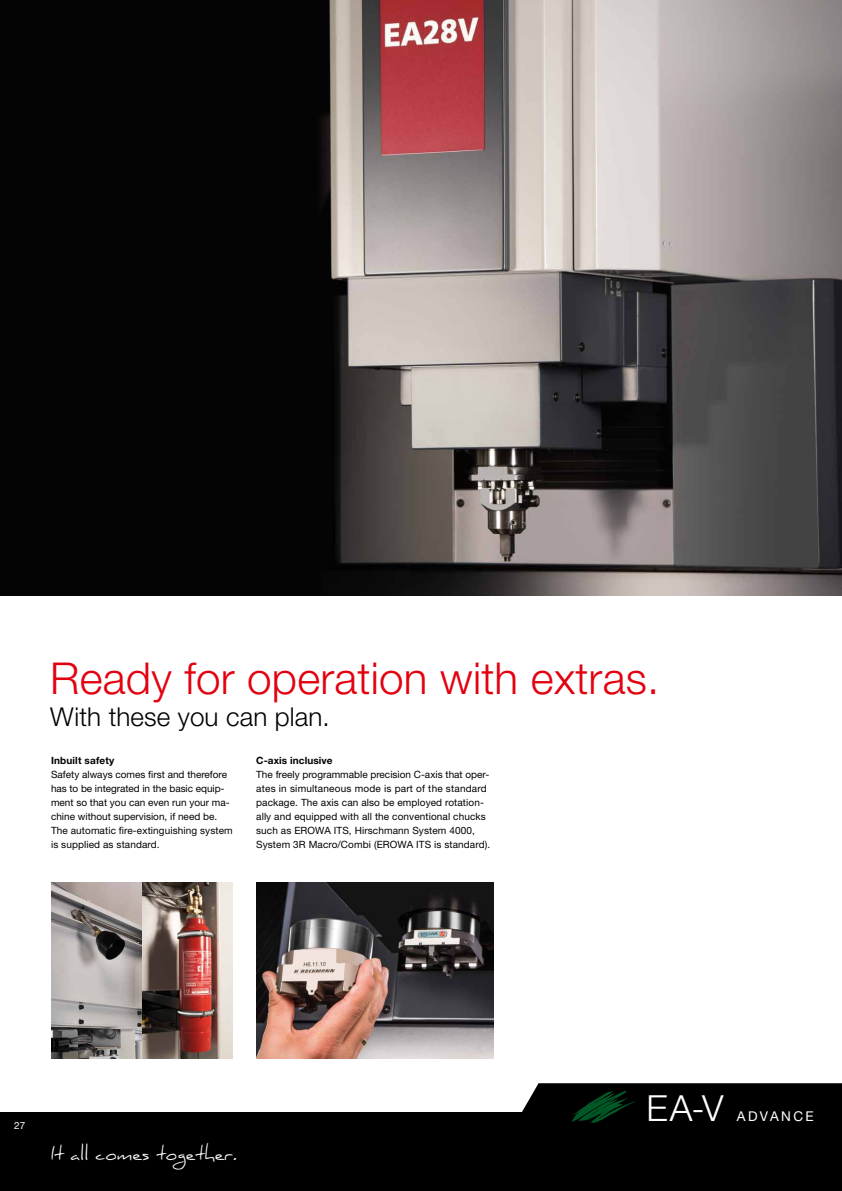
<style>
.page{position:relative;width:842px;height:1191px;background:#fff}
.page>*{position:absolute;margin:0;border:0;box-sizing:border-box;transform-origin:0 0}
.t1{font:300 44px "Helvetica Neue";letter-spacing:.005em;color:#e3000f}
.t2{font:300 36px "Helvetica Neue";color:#fff}
.t3{font:28px "Daniel Extended";color:#fff}
.t4{font:300 26px "Helvetica Neue";letter-spacing:.005em;color:#000}
.t5{font:13.5px "Helvetica Neue";letter-spacing:.18em;color:#fff}
.t6{font:10px/14px "Helvetica Neue";letter-spacing:.01em;color:#000}
.t7{font:700 10px "Helvetica Neue";letter-spacing:.015em;color:#000}
.t8{font:10px "Helvetica Neue";color:#fff}
</style>
<div class="page">
<div style="left:0;top:1111px;width:842px;height:80px;background:#000"></div>
<svg style="left:514px;top:1083px;width:328px;height:40px"></svg>
<img style="left:51px;top:883px;width:90px;height:175px">
<img style="left:143px;top:883px;width:90px;height:175px">
<img style="left:256px;top:883px;width:237px;height:175px">
<img style="left:0;top:0;width:842px;height:595px">
<h1 class="t1" style="left:50px;top:651px;width:611px">Ready for operation with extras.</h1>
<h3 class="t4" style="left:50px;top:700px;width:281px">With these you can plan.</h3>
<p class="t7" style="left:51px;top:754px;width:65px">Inbuilt safety</p>
<p class="t6" style="left:51px;top:767px;width:183px">Safety always comes first and therefore has to be integrated in the basic equip&shy;ment so that you can even run your ma&shy;chine without supervision, if need be.<br>The automatic fire-extinguishing system is supplied as standard.</p>
<p class="t7" style="left:256px;top:754px;width:78px">C-axis inclusive</p>
<p class="t6" style="left:256px;top:767px;width:235px">The freely programmable precision C-axis that oper&shy;ates in simultaneous mode is part of the standard package. The axis can also be employed rotation&shy;ally and equipped with all the conventional chucks such as EROWA ITS, Hirschmann System 4000, System 3R Macro/Combi (EROWA ITS is standard).</p>
<p class="t8" style="left:14px;top:1119px;width:13px">27</p>
<h3 class="t3" style="left:51px;top:1136px;width:188px">It all comes together.</h3>
<h2 class="t2" style="left:646px;top:1086px;width:78px">EA-V</h2>
<h3 class="t5" style="left:737px;top:1108px;width:78px">Advance</h3>
</div>
